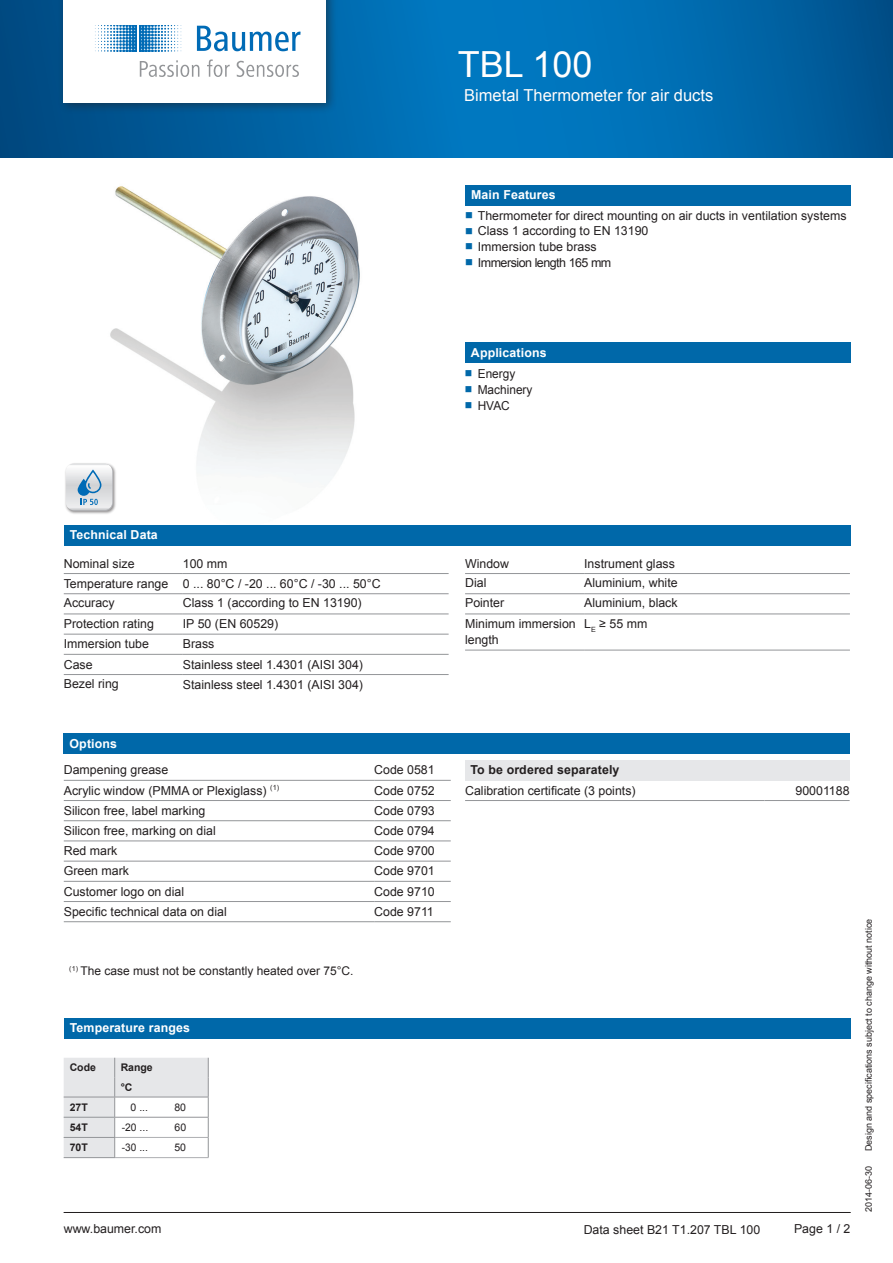
<style>
.page{position:relative;width:893px;height:1263px;background:#fff}
.page>*{position:absolute;margin:0;border:0;box-sizing:border-box;transform-origin:0 0}
.t1{font:36px "Arial";color:#fff}
.t2{font:16.5px "Arial";color:#fff}
.t3{font:12.3px/15.8px "Arial";color:#231f20}
.t4{font:700 12.3px "Arial";letter-spacing:.01em;color:#fff}
.t5{font:700 12.3px "Arial";letter-spacing:.01em;color:#231f20}
.t6{font:12.3px/15.8px "Arial";color:#231f20;scale:.96 1}
.t7{font:12px "Arial";color:#231f20}
.t8{font:700 10.5px/19.6px "Arial";color:#231f20}
.t9{font:10.5px "Arial";color:#231f20}
.t10{font:10.5px "Arial";color:#231f20;scale:.96 1}
.t11{font:9px "Arial";color:#231f20}
.s1{font-family:"Arial Narrow"}
</style>
<div class="page">
<hr style="left:64px;top:1212px;width:786px;height:1px;background:#231f20">
<img style="left:110px;top:186px;width:250px;height:299px">
<svg style="left:0;top:0;width:893px;height:157px;background:#0067aa"></svg>
<div style="left:58px;top:0;width:280px;height:114px;background:#231f20;opacity:.5"></div>
<div style="left:64px;top:0;width:262px;height:102px;background:#fff"></div>
<svg style="left:30px;top:25px;width:271px;height:67px"></svg>
<div style="left:465px;top:185px;width:385px;height:20px;background:#0068a9"></div>
<div style="left:465px;top:343px;width:385px;height:20px;background:#0068a9"></div>
<div style="left:64px;top:525px;width:786px;height:20px;background:#0068a9"></div>
<hr style="left:64px;top:573px;width:119px;height:1px;background:#939598">
<hr style="left:183px;top:573px;width:266px;height:1px;background:#939598">
<hr style="left:64px;top:593px;width:119px;height:1px;background:#939598">
<hr style="left:183px;top:593px;width:266px;height:1px;background:#939598">
<hr style="left:64px;top:614px;width:119px;height:1px;background:#939598">
<hr style="left:183px;top:614px;width:266px;height:1px;background:#939598">
<hr style="left:64px;top:634px;width:119px;height:1px;background:#939598">
<hr style="left:183px;top:634px;width:266px;height:1px;background:#939598">
<hr style="left:64px;top:654px;width:119px;height:1px;background:#939598">
<hr style="left:183px;top:654px;width:266px;height:1px;background:#939598">
<hr style="left:64px;top:674px;width:119px;height:1px;background:#939598">
<hr style="left:183px;top:674px;width:266px;height:1px;background:#939598">
<div style="left:64px;top:733px;width:786px;height:21px;background:#0068a9"></div>
<hr style="left:64px;top:800px;width:310px;height:1px;background:#939598">
<hr style="left:374px;top:800px;width:77px;height:1px;background:#939598">
<hr style="left:64px;top:820px;width:310px;height:1px;background:#939598">
<hr style="left:374px;top:820px;width:77px;height:1px;background:#939598">
<hr style="left:64px;top:841px;width:310px;height:1px;background:#939598">
<hr style="left:374px;top:841px;width:77px;height:1px;background:#939598">
<hr style="left:64px;top:861px;width:310px;height:1px;background:#939598">
<hr style="left:374px;top:861px;width:77px;height:1px;background:#939598">
<hr style="left:64px;top:881px;width:310px;height:1px;background:#939598">
<hr style="left:374px;top:881px;width:77px;height:1px;background:#939598">
<hr style="left:64px;top:901px;width:310px;height:1px;background:#939598">
<hr style="left:374px;top:901px;width:77px;height:1px;background:#939598">
<hr style="left:64px;top:921px;width:310px;height:1px;background:#939598">
<hr style="left:374px;top:921px;width:77px;height:1px;background:#939598">
<hr style="left:64px;top:780px;width:310px;height:1px;background:#939598">
<hr style="left:374px;top:780px;width:77px;height:1px;background:#939598">
<div style="left:465px;top:760px;width:385px;height:20px;background:#e6e7e9"></div>
<hr style="left:465px;top:800px;width:300px;height:1px;background:#939598">
<hr style="left:765px;top:800px;width:85px;height:1px;background:#939598">
<hr style="left:465px;top:593px;width:119px;height:1px;background:#939598">
<hr style="left:584px;top:593px;width:266px;height:1px;background:#939598">
<hr style="left:465px;top:650px;width:119px;height:1px;background:#939598">
<hr style="left:584px;top:650px;width:266px;height:1px;background:#939598">
<hr style="left:465px;top:614px;width:119px;height:1px;background:#939598">
<hr style="left:584px;top:614px;width:266px;height:1px;background:#939598">
<hr style="left:465px;top:573px;width:119px;height:1px;background:#939598">
<hr style="left:584px;top:573px;width:266px;height:1px;background:#939598">
<div style="left:64px;top:1018px;width:786px;height:20px;background:#0068a9"></div>
<hr style="left:64px;top:1157px;width:51px;height:1px;background:#939598">
<hr style="left:115px;top:1157px;width:94px;height:1px;background:#adaeb2">
<svg style="left:64px;top:1058px;width:145px;height:99px"></svg>
<img style="left:65px;top:462px;width:52px;height:52px">
<svg style="left:67px;top:464px;width:46px;height:47px"></svg>
<svg style="left:66px;top:464px;width:46px;height:46px"></svg>
<h1 class="t1" style="left:458px;top:40px;width:136px">TBL 100</h1>
<h2 class="t2" style="left:464px;top:85px;width:251px">Bimetal Thermometer for air ducts</h2>
<p class="t4" style="left:471px;top:187px;width:86px">Main Features</p>
<p class="t3" style="left:478px;top:208px;width:370px">Thermometer for direct mounting on air ducts in ventilation systems Class 1 according to EN 13190<br>Immersion tube brass<br>Immersion length 165 mm</p>
<p class="t4" style="left:471px;top:345px;width:77px">Applications</p>
<p class="t6" style="left:478px;top:366px;width:59px">Energy<br>Machinery<br>HVAC</p>
<p class="t4" style="left:70px;top:527px;width:90px">Technical Data</p>
<p class="t3" style="left:64px;top:556px;width:72px">Nominal size</p>
<p class="t3" style="left:64px;top:554px;width:318px;line-height:19.8px;text-indent:119px">100 mm<br>Temperature range 0 ... 80°C / -20 ... 60°C / -30 ... 50°C<br>Accuracy</p>
<p class="t3" style="left:183px;top:595px;width:180px">Class 1 (according to EN 13190)</p>
<p class="t3" style="left:64px;top:616px;width:92px">Protection rating</p>
<p class="t3" style="left:183px;top:616px;width:97px">IP 50 (EN 60529)</p>
<p class="t3" style="left:64px;top:636px;width:87px">Immersion tube</p>
<p class="t3" style="left:183px;top:636px;width:33px">Brass</p>
<p class="t3" style="left:64px;top:657px;width:30px">Case</p>
<p class="t3" style="left:183px;top:657px;width:182px">Stainless steel 1.4301 (AISI 304)</p>
<p class="t3" style="left:64px;top:676px;width:57px">Bezel ring</p>
<p class="t3" style="left:183px;top:677px;width:182px">Stainless steel 1.4301 (AISI 304)</p>
<p class="t4" style="left:70px;top:735px;width:49px">Options</p>
<p class="t3" style="left:64px;top:762px;width:106px">Dampening grease</p>
<p class="t3" style="left:374px;top:762px;width:62px">Code 0581</p>
<p class="t3" style="left:64px;top:782px;width:217px">Acrylic window (PMMA or Plexiglass) <sup>(1)</sup></p>
<p class="t3" style="left:374px;top:782px;width:62px">Code 0752</p>
<p class="t3" style="left:64px;top:803px;width:143px">Silicon free, label marking</p>
<p class="t3" style="left:374px;top:803px;width:62px">Code 0793</p>
<p class="t3" style="left:64px;top:823px;width:153px">Silicon free, marking on dial</p>
<p class="t3" style="left:374px;top:823px;width:62px">Code 0794</p>
<p class="t3" style="left:64px;top:843px;width:55px">Red mark</p>
<p class="t3" style="left:374px;top:843px;width:62px">Code 9700</p>
<p class="t3" style="left:64px;top:863px;width:67px">Green mark</p>
<p class="t3" style="left:374px;top:863px;width:62px">Code 9701</p>
<p class="t3" style="left:64px;top:883px;width:122px">Customer logo on dial</p>
<p class="t3" style="left:374px;top:883px;width:62px">Code 9710</p>
<p class="t3" style="left:64px;top:904px;width:165px">Specific technical data on dial</p>
<p class="t3" style="left:374px;top:904px;width:61px">Code 9711</p>
<p class="t7" style="left:69px;top:963px;width:286px"><sup>(1)</sup> The case must not be constantly heated over 75°C.</p>
<p class="t4" style="left:70px;top:1020px;width:122px">Temperature ranges</p>
<p class="t8" style="left:70px;top:1058px;width:28px">Code</p>
<p class="t8" style="left:121px;top:1058px;width:34px">Range °C</p>
<p class="t8" style="left:70px;top:1098px;width:20px">27T</p>
<p class="t9" style="left:131px;top:1100px;width:19px">0 ...</p>
<p class="t9" style="left:174px;top:1100px;width:13px">80</p>
<p class="t8" style="left:70px;top:1118px;width:20px">54T</p>
<p class="t9" style="left:122px;top:1120px;width:28px">-20 ...</p>
<p class="t9" style="left:175px;top:1120px;width:13px">60</p>
<p class="t8" style="left:70px;top:1138px;width:20px">70T</p>
<p class="t10" style="left:122px;top:1141px;width:29px">-30 ...</p>
<p class="t9" style="left:174px;top:1141px;width:13px">50</p>
<p class="t3" style="left:64px;top:1221px;width:99px">www.baumer.com</p>
<p class="t3" style="left:465px;top:556px;width:46px">Window</p>
<p class="t3" style="left:584px;top:556px;width:92px">Instrument glass</p>
<p class="t3" style="left:465px;top:575px;width:23px">Dial</p>
<p class="t3" style="left:584px;top:575px;width:95px">Aluminium, white</p>
<p class="t3" style="left:465px;top:595px;width:41px">Pointer</p>
<p class="t3" style="left:584px;top:595px;width:95px">Aluminium, black</p>
<p class="t3" style="left:465px;top:616px;width:112px">Minimum immersion length</p>
<p class="t3" style="left:584px;top:616px;width:65px">L<sub>E</sub> <span class="s1">≥</span> 55 mm</p>
<p class="t5" style="left:470px;top:762px;width:151px">To be ordered separately</p>
<p class="t3" style="left:465px;top:782px;width:172px">Calibration certificate (3 points)</p>
<p class="t3" style="left:795px;top:782px;width:56px">90001188</p>
<p class="t3" style="left:584px;top:1222px;width:178px">Data sheet B21 T1.207 TBL 100</p>
<p class="t3" style="left:794px;top:1221px;width:58px">Page 1 / 2</p>
<p class="t11" style="left:863px;top:1151px;width:234px;rotate:-90deg">Design and specifications subject to change without notice</p>
<p class="t11" style="left:863px;top:1212px;width:48px;rotate:-90deg">2014-06-30</p>
</div>
